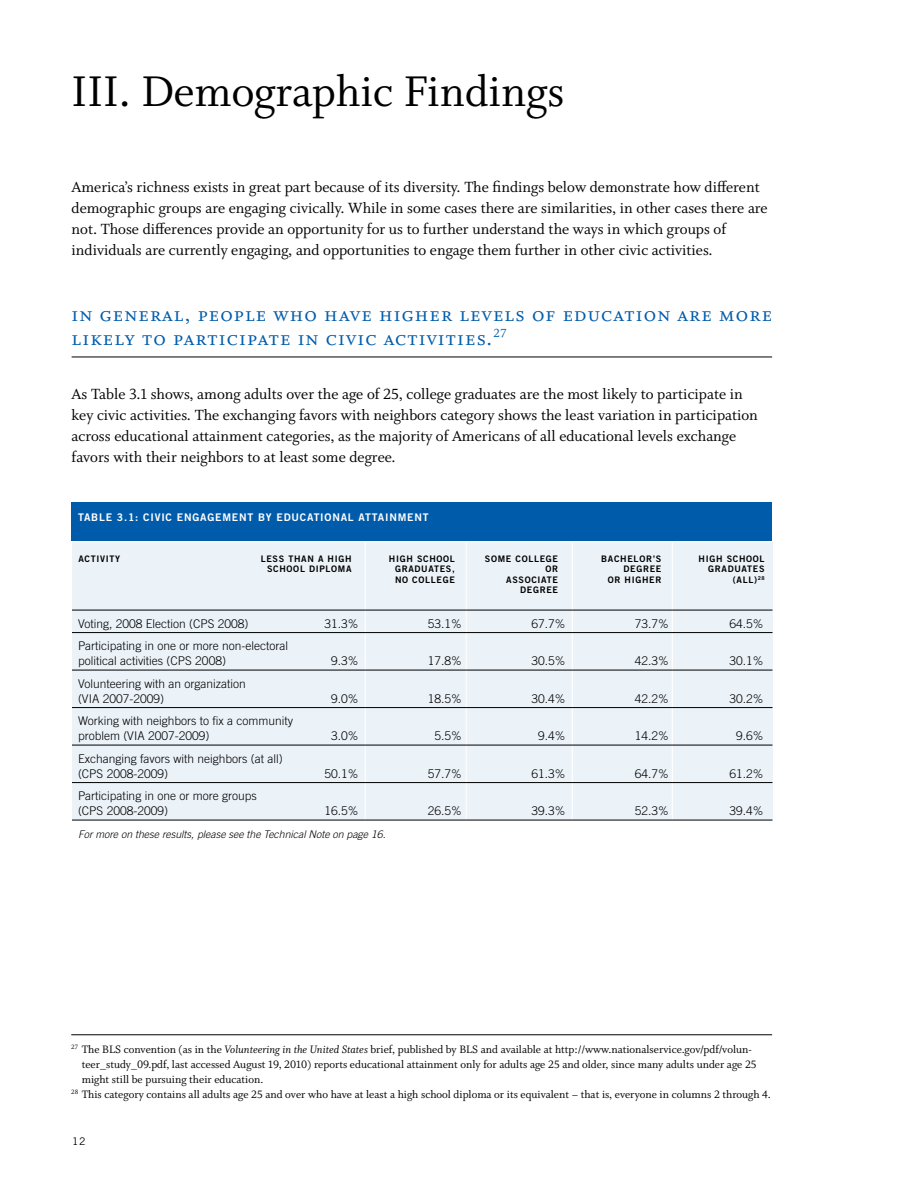
<style>
.page{position:relative;width:918px;height:1188px;background:#fff}
.page>*{position:absolute;margin:0;border:0;box-sizing:border-box;transform-origin:0 0}
.t1{font:48px "Whitman Roman LF";color:#000}
.t2{font:22.5px/24px "Whitman Small Caps LF";letter-spacing:.05em;color:#005cab}
.t3{font:16.5px/21px "Whitman Roman LF";color:#000}
.t4{font:300 12px/15px "Trade Gothic";color:#000}
.t5{font:12px "Whitman Roman LF";color:#000}
.t6{font:italic 300 10.5px "Trade Gothic";color:#000}
.t7{font:10.5px "Trade Gothic Bold Two";letter-spacing:.075em;color:#fff}
.t8{font:10.5px "Trade Gothic";color:#000}
.t9{font:9px/10.5px "Trade Gothic Bold Two";letter-spacing:.075em;color:#000}
.s1{font-family:"Whitman Italic LF"}
</style>
<div class="page">
<hr style="left:71px;top:1035px;width:701px;height:1px;background:#000">
<hr style="left:72px;top:357px;width:700px;height:1px;background:#000">
<div style="left:72px;top:541px;width:700px;height:279px;background:#ebf2f8"></div>
<hr style="left:67px;top:539px;width:705px;height:3px;background:#fff">
<div style="left:72px;top:502px;width:700px;height:39px;background:#005cab"></div>
<hr style="left:365px;top:541px;width:1px;height:279px;background:#fff">
<hr style="left:466px;top:541px;width:1px;height:279px;background:#fff">
<hr style="left:572px;top:541px;width:1px;height:279px;background:#fff">
<hr style="left:672px;top:541px;width:1px;height:279px;background:#fff">
<hr style="left:72px;top:610px;width:700px;height:1px;background:#000">
<hr style="left:72px;top:632px;width:700px;height:1px;background:#000">
<hr style="left:72px;top:670px;width:700px;height:1px;background:#000">
<hr style="left:72px;top:707px;width:700px;height:1px;background:#000">
<hr style="left:72px;top:745px;width:700px;height:1px;background:#000">
<hr style="left:72px;top:782px;width:700px;height:1px;background:#000">
<hr style="left:72px;top:820px;width:700px;height:1px;background:#000">
<h1 class="t1" style="left:72px;top:65px;width:494px">III. Demographic Findings</h1>
<p class="t3" style="left:72px;top:177px;width:698px">America’s richness exists in great part because of its diversity. The findings below demonstrate how different demographic groups are engaging civically. While in some cases there are similarities, in other cases there are not. Those differences provide an opportunity for us to further understand the ways in which groups of individuals are currently engaging, and opportunities to engage them further in other civic activities.</p>
<h2 class="t2" style="left:72px;top:302px;width:702px">in general, people who have higher levels of education are more likely to participate in civic activities.<sup>27</sup></h2>
<p class="t3" style="left:72px;top:384px;width:688px">As Table 3.1 shows, among adults over the age of 25, college graduates are the most likely to participate in key civic activities. The exchanging favors with neighbors category shows the least variation in participation across educational attainment categories, as the majority of Americans of all educational levels exchange favors with their neighbors to at least some degree.</p>
<p class="t7" style="left:78px;top:511px;width:146px">TABLE 3.1: CIVIC ENGAGEME</p>
<p class="t7" style="left:239px;top:511px;width:189px">NT BY EDUCATIONAL ATTAI NMENT</p>
<p class="t9" style="left:78px;top:553px;width:43px">ACTI VITY</p>
<p class="t9" style="left:261px;top:553px;width:7px">LESS</p>
<p class="t9" style="left:267px;top:553px;width:86px;text-indent:21px">THAN A HIGH<br>SCHOOL DIP</p>
<p class="t9" style="left:326px;top:564px;width:28px">LOMA</p>
<p class="t9" style="left:395px;top:553px;width:61px;text-indent:-6px">HIGH SCHOOL<br>GRADUATES</p>
<p class="t9" style="left:395px;top:564px;width:61px;text-align:right">,<br>NO COLLEGE</p>
<p class="t9" style="left:485px;top:553px;width:21px">SOME</p>
<p class="t9" style="left:516px;top:553px;width:43px;text-align:right">COLLEGE<br>OR</p>
<p class="t9" style="left:506px;top:574px;width:7px">ASS</p>
<p class="t9" style="left:520px;top:574px;width:34px;text-indent:4px">OCIATE<br>DEGREE</p>
<p class="t9" style="left:601px;top:553px;width:60px">BACHELOR’S</p>
<p class="t9" style="left:623px;top:564px;width:27px">DEGREE</p>
<p class="t9" style="left:608px;top:574px;width:48px">OR HIGHER</p>
<p class="t9" style="left:699px;top:553px;width:67px;text-align:center">HIGH SCHOOL<br>GRADUATES</p>
<p class="t9" style="left:733px;top:574px;width:33px">(ALL)<sup>28</sup></p>
<p class="t4" style="left:78px;top:616px;width:172px">Voting, 2008 Election (CPS 2008)</p>
<p class="t4" style="left:324px;top:616px;width:36px">31.3%</p>
<p class="t4" style="left:428px;top:616px;width:36px">53.1%</p>
<p class="t4" style="left:531px;top:616px;width:36px">67.7%</p>
<p class="t4" style="left:635px;top:616px;width:36px">73.7%</p>
<p class="t4" style="left:729px;top:616px;width:36px">64.5%</p>
<p class="t4" style="left:78px;top:638px;width:212px">Participating in one or more non-electoral political activities (CPS 2008)</p>
<p class="t4" style="left:331px;top:653px;width:29px">9.3%</p>
<p class="t4" style="left:428px;top:653px;width:36px">17.8%</p>
<p class="t4" style="left:531px;top:653px;width:36px">30.5%</p>
<p class="t4" style="left:635px;top:653px;width:36px">42.3%</p>
<p class="t4" style="left:729px;top:653px;width:36px">30.1%</p>
<p class="t4" style="left:78px;top:676px;width:169px">Volunteering with an organization (VIA 2007-2009)</p>
<p class="t4" style="left:78px;top:713px;width:217px">Working with neighbors to fix a community problem (VIA 2007-2009)</p>
<p class="t4" style="left:78px;top:751px;width:206px">Exchanging favors with neighbors (at all) (CPS 2008-2009)</p>
<p class="t4" style="left:331px;top:691px;width:29px">9.0%</p>
<p class="t4" style="left:428px;top:691px;width:36px">18.5%</p>
<p class="t4" style="left:531px;top:691px;width:36px">30.4%</p>
<p class="t4" style="left:635px;top:691px;width:36px">42.2%</p>
<p class="t4" style="left:729px;top:691px;width:36px">30.2%</p>
<p class="t4" style="left:331px;top:728px;width:29px">3.0%</p>
<p class="t4" style="left:435px;top:728px;width:29px">5.5%</p>
<p class="t4" style="left:538px;top:728px;width:29px">9.4%</p>
<p class="t4" style="left:635px;top:728px;width:36px">14.2%</p>
<p class="t4" style="left:736px;top:728px;width:29px">9.6%</p>
<p class="t4" style="left:324px;top:766px;width:36px">50.1%</p>
<p class="t4" style="left:428px;top:766px;width:36px">57.7%</p>
<p class="t4" style="left:531px;top:766px;width:36px">61.3%</p>
<p class="t4" style="left:635px;top:766px;width:36px">64.7%</p>
<p class="t4" style="left:729px;top:766px;width:36px">61.2%</p>
<p class="t4" style="left:78px;top:788px;width:180px">Participating in one or more groups (CPS 2008-2009)</p>
<p class="t4" style="left:324px;top:803px;width:36px">16.5%</p>
<p class="t4" style="left:428px;top:803px;width:36px">26.5%</p>
<p class="t4" style="left:531px;top:803px;width:36px">39.3%</p>
<p class="t4" style="left:635px;top:803px;width:36px">52.3%</p>
<p class="t4" style="left:729px;top:803px;width:36px">39.4%</p>
<p class="t6" style="left:78px;top:828px;width:309px">For more on these results, please see the Technical Note on page 16.</p>
<p class="t5" style="left:71px;top:1043px;width:682px"><sup>27</sup> The BLS convention (as in the <span class="s1">Volunteering in the United States</span> brief, published by BLS and available at http://www.nationalservice.gov/pdf/volun-</p>
<p class="t5" style="left:82px;top:1058px;width:676px">teer_study_09.pdf, last accessed August 19, 2010) reports educational attainment only for adults age 25 and older, since many adults under age 25</p>
<p class="t5" style="left:82px;top:1073px;width:183px">might still be pursuing their education.</p>
<p class="t5" style="left:71px;top:1088px;width:701px"><sup>28</sup> This category contains all adults age 25 and over who have at least a high school diploma or its equivalent – that is, everyone in columns 2 through 4.</p>
<p class="t8" style="left:72px;top:1135px;width:15px">12</p>
</div>
